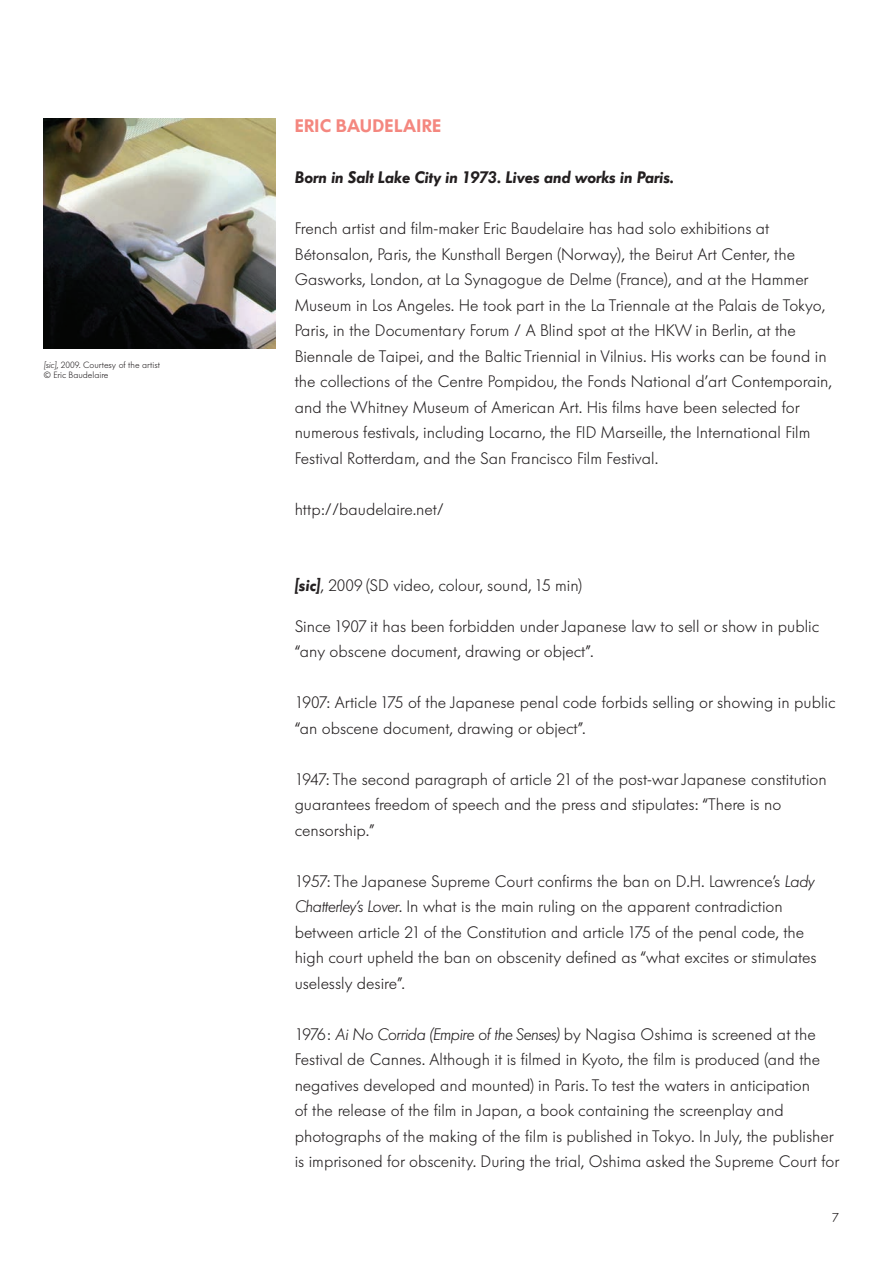
<style>
.page{position:relative;width:893px;height:1263px;background:#fff}
.page>*{position:absolute;margin:0;border:0;box-sizing:border-box;transform-origin:0 0}
.t1{font:600 18px "Futura Serie BQ";letter-spacing:.015em;color:#f4877f}
.t2{font:300 16.5px/25.5px "Futura Serie BQ";color:#231f20}
.t3{font:italic 600 16.5px "Futura Serie BQ";letter-spacing:-.01em;color:#231f20}
.t4{font:13.5px "Futura Serie BQ Light Mix";color:#231f20}
.t5{font:300 9px/10.5px "Futura Serie BQ";color:#231f20}
.s1{font-style:italic}
.s2{font-weight:600;font-style:italic}
</style>
<div class="page">
<img style="left:44px;top:119px;width:231px;height:229px">
<p class="t5" style="left:44px;top:359px;width:118px"><span class="s1">[sic]</span>, 2009. Courtesy of the artist © Eric Baudelaire</p>
<p class="t1" style="left:295px;top:115px;width:146px">ERIC BAUDELAIRE</p>
<p class="t3" style="left:295px;top:168px;width:381px">Born in Salt Lake City in 1973. Lives and works in Paris.</p>
<p class="t2" style="left:295px;top:216px;width:539px">French artist and film-maker Eric Baudelaire has had solo exhibitions at Bétonsalon, Paris, the Kunsthall Bergen (N orway), the Beirut Art Center, the Gasworks, London, at La Synagogue de Delme (France), and at the Hammer Museum in Los Angeles. He took part in the La Triennale at the Palais de Tokyo, Paris, in the Documentary Forum / A Blind spot at the HKW in Berlin, at the Biennale de Taipei, and the Baltic Triennial in Vilnius. His works can be found in the collections of the Centre Pompidou, the Fonds National d’art Contemporain, and the Whitney Museum of American Art. His films have been selected for numerous festivals, including Locarno, the FID Marseille, the International Film Festival Rotterdam, and the San Francisco Film Festival.</p>
<p class="t2" style="left:295px;top:496px;width:151px">http://baudelaire.net/</p>
<p class="t2" style="left:295px;top:573px;width:289px"><span class="s2">[sic]</span>, 2009 (SD video, colour, sound, 15 min)</p>
<p class="t2" style="left:295px;top:613px;width:526px">Since 1907 it has been forbidden under Japanese law to sell or show in public “any obscene document, drawing or object”.</p>
<p class="t2" style="left:295px;top:690px;width:542px">1907: Article 175 of the Japanese penal code forbids selling or showing in public “an obscene document, drawing or object”.</p>
<p class="t2" style="left:295px;top:766px;width:533px">1947: The second paragraph of article 21 of the post-war Japanese constitution guarantees freedom of speech and the press and stipulates: “There is no censorship.”</p>
<p class="t2" style="left:295px;top:868px;width:523px">1957: The Japanese Supreme Court confirms the ban on D.H. Lawrence’s <span class="s1">Lady Chatterley’s Lover</span>. In what is the main ruling on the apparent contradiction between article 21 of the Constitution and article 175 of the penal code, the high court upheld the ban on obscenity defined as “what excites or stimulates uselessly desire”.</p>
<p class="t2" style="left:295px;top:1021px;width:546px">1976: <span class="s1">Ai No Corrida (Empire of the Senses)</span> by N agisa Oshima is screened at the Festival de Cannes. Although it is filmed in Kyoto, the film is produced (and the negatives developed and mounted) in Paris. To test the waters in anticipation<br>of the release of the film in Japan, a book containing the screenplay and photographs of the making of the film is published in Tokyo. In July, the publisher is imprisoned for obscenity. During the trial, Oshima asked the Supreme Court for</p>
<p class="t4" style="left:832px;top:1206px;width:9px">7</p>
</div>
